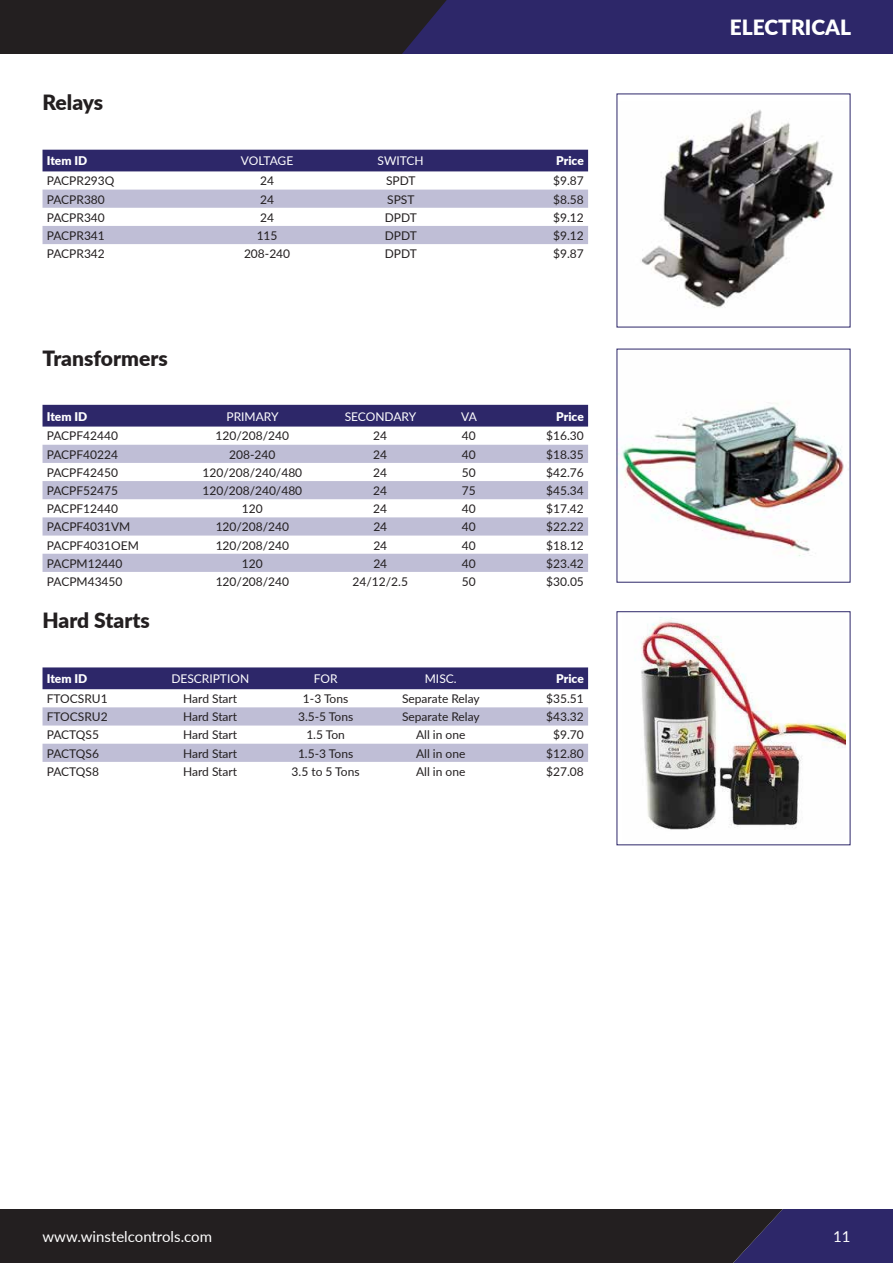
<style>
.page{position:relative;width:893px;height:1263px;background:#fff}
.page>*{position:absolute;margin:0;border:0;box-sizing:border-box;transform-origin:0 0}
.t1{font:900 21px "Lato";color:#231f20}
.t2{font:900 21px "Lato";color:#fff}
.t3{font:15px "Lato";color:#fff}
.t4{font:12px "Lato";color:#231f20}
.t5{font:12px "Lato";color:#fff}
.t6{font:900 12px "Lato";letter-spacing:-.005em;color:#fff}
.t7{font:12px "Lato";letter-spacing:-.02em;color:#fff}
</style>
<div class="page">
<div style="left:43px;top:150px;width:545px;height:21px;background:#2d2769"></div>
<svg style="left:43px;top:190px;width:545px;height:54px"></svg>
<img style="left:641px;top:110px;width:193px;height:198px">
<div style="left:43px;top:405px;width:545px;height:22px;background:#2d2769"></div>
<svg style="left:43px;top:445px;width:545px;height:127px;fill:#bfbed6"></svg>
<img style="left:619px;top:402px;width:225px;height:155px">
<div style="left:43px;top:667px;width:545px;height:22px;background:#2d2769"></div>
<svg style="left:43px;top:707px;width:545px;height:55px"></svg>
<img style="left:640px;top:617px;width:205px;height:213px">
<div style="left:0;top:0;width:893px;height:54px;background:#231f20"></div>
<div style="left:402px;top:0;width:491px;height:54px;background:#2d2769"></div>
<svg style="left:0;top:1209px;width:893px;height:54px;background:#24202b"></svg>
<h1 class="t1" style="left:43px;top:87px;width:62px">Relays</h1>
<p class="t6" style="left:47px;top:152px;width:42px">Item ID</p>
<p class="t7" style="left:241px;top:152px;width:54px">VOLTAGE</p>
<p class="t5" style="left:378px;top:152px;width:48px">SWITCH</p>
<p class="t6" style="left:556px;top:152px;width:29px">Price</p>
<p class="t4" style="left:47px;top:172px;width:69px">PACPR293Q</p>
<p class="t4" style="left:260px;top:172px;width:15px">24</p>
<p class="t4" style="left:386px;top:172px;width:31px">SPDT</p>
<p class="t4" style="left:553px;top:172px;width:32px">$9.87</p>
<p class="t4" style="left:47px;top:191px;width:60px">PACPR380</p>
<p class="t4" style="left:260px;top:191px;width:15px">24</p>
<p class="t4" style="left:387px;top:191px;width:29px">SPST</p>
<p class="t4" style="left:553px;top:191px;width:32px">$8.58</p>
<p class="t4" style="left:47px;top:209px;width:60px">PACPR340</p>
<p class="t4" style="left:260px;top:209px;width:15px">24</p>
<p class="t4" style="left:385px;top:209px;width:34px">DPDT</p>
<p class="t4" style="left:553px;top:209px;width:32px">$9.12</p>
<p class="t4" style="left:47px;top:227px;width:60px">PACPR341</p>
<p class="t4" style="left:257px;top:227px;width:22px">115</p>
<p class="t4" style="left:385px;top:227px;width:34px">DPDT</p>
<p class="t4" style="left:553px;top:227px;width:32px">$9.12</p>
<p class="t4" style="left:47px;top:245px;width:60px">PACPR342</p>
<p class="t4" style="left:244px;top:245px;width:48px">208-240</p>
<p class="t4" style="left:385px;top:245px;width:34px">DPDT</p>
<p class="t4" style="left:553px;top:245px;width:32px">$9.87</p>
<h1 class="t1" style="left:43px;top:342px;width:127px">Transformers</h1>
<p class="t6" style="left:47px;top:407px;width:42px">Item ID</p>
<p class="t5" style="left:227px;top:408px;width:54px">PRIMARY</p>
<p class="t5" style="left:345px;top:408px;width:73px">SECONDARY</p>
<p class="t5" style="left:461px;top:408px;width:17px">VA</p>
<p class="t6" style="left:556px;top:407px;width:29px">Price</p>
<p class="t4" style="left:47px;top:427px;width:73px">PACPF42440</p>
<p class="t4" style="left:216px;top:427px;width:75px">120/208/240</p>
<p class="t4" style="left:373px;top:427px;width:15px">24</p>
<p class="t4" style="left:462px;top:427px;width:15px">40</p>
<p class="t4" style="left:546px;top:427px;width:39px">$16.30</p>
<p class="t4" style="left:47px;top:446px;width:73px">PACPF40224</p>
<p class="t4" style="left:229px;top:446px;width:48px">208-240</p>
<p class="t4" style="left:373px;top:446px;width:15px">24</p>
<p class="t4" style="left:462px;top:446px;width:15px">40</p>
<p class="t4" style="left:546px;top:446px;width:39px">$18.35</p>
<p class="t4" style="left:47px;top:464px;width:73px">PACPF42450</p>
<p class="t4" style="left:202px;top:464px;width:101px">120/208/240/480</p>
<p class="t4" style="left:373px;top:464px;width:15px">24</p>
<p class="t4" style="left:462px;top:464px;width:15px">50</p>
<p class="t4" style="left:546px;top:464px;width:39px">$42.76</p>
<p class="t4" style="left:47px;top:482px;width:73px">PACPF52475</p>
<p class="t4" style="left:202px;top:482px;width:101px">120/208/240/480</p>
<p class="t4" style="left:373px;top:482px;width:15px">24</p>
<p class="t4" style="left:462px;top:482px;width:15px">75</p>
<p class="t4" style="left:546px;top:482px;width:39px">$45.34</p>
<p class="t4" style="left:47px;top:500px;width:73px">PACPF12440</p>
<p class="t4" style="left:242px;top:500px;width:22px">120</p>
<p class="t4" style="left:373px;top:500px;width:15px">24</p>
<p class="t4" style="left:462px;top:500px;width:15px">40</p>
<p class="t4" style="left:546px;top:500px;width:39px">$17.42</p>
<p class="t4" style="left:47px;top:518px;width:85px">PACPF4031VM</p>
<p class="t4" style="left:216px;top:518px;width:75px">120/208/240</p>
<p class="t4" style="left:373px;top:518px;width:15px">24</p>
<p class="t4" style="left:462px;top:518px;width:15px">40</p>
<p class="t4" style="left:546px;top:518px;width:39px">$22.22</p>
<p class="t4" style="left:47px;top:536px;width:94px">PACPF4031OEM</p>
<p class="t4" style="left:216px;top:536px;width:75px">120/208/240</p>
<p class="t4" style="left:373px;top:536px;width:15px">24</p>
<p class="t4" style="left:462px;top:536px;width:15px">40</p>
<p class="t4" style="left:546px;top:536px;width:39px">$18.12</p>
<p class="t4" style="left:47px;top:555px;width:77px">PACPM12440</p>
<p class="t4" style="left:242px;top:555px;width:22px">120</p>
<p class="t4" style="left:373px;top:555px;width:15px">24</p>
<p class="t4" style="left:462px;top:555px;width:15px">40</p>
<p class="t4" style="left:546px;top:555px;width:39px">$23.42</p>
<p class="t4" style="left:47px;top:573px;width:77px">PACPM43450</p>
<p class="t4" style="left:216px;top:573px;width:75px">120/208/240</p>
<p class="t4" style="left:353px;top:573px;width:57px">24/12/2.5</p>
<p class="t4" style="left:462px;top:573px;width:15px">50</p>
<p class="t4" style="left:546px;top:573px;width:39px">$30.05</p>
<h1 class="t1" style="left:43px;top:605px;width:109px">Hard Starts</h1>
<p class="t6" style="left:47px;top:670px;width:42px">Item ID</p>
<p class="t5" style="left:171px;top:670px;width:79px">DESCRIPTION</p>
<p class="t5" style="left:314px;top:670px;width:25px">FOR</p>
<p class="t5" style="left:425px;top:670px;width:33px">MISC.</p>
<p class="t6" style="left:556px;top:670px;width:29px">Price</p>
<p class="t4" style="left:47px;top:690px;width:62px">FTOCSRU1</p>
<p class="t4" style="left:183px;top:690px;width:56px">Hard Start</p>
<p class="t4" style="left:303px;top:690px;width:47px">1-3 Tons</p>
<p class="t4" style="left:402px;top:690px;width:79px">Separate Relay</p>
<p class="t4" style="left:546px;top:690px;width:39px">$35.51</p>
<p class="t4" style="left:47px;top:708px;width:62px">FTOCSRU2</p>
<p class="t4" style="left:183px;top:708px;width:56px">Hard Start</p>
<p class="t4" style="left:298px;top:708px;width:57px">3.5-5 Tons</p>
<p class="t4" style="left:402px;top:708px;width:79px">Separate Relay</p>
<p class="t4" style="left:546px;top:708px;width:39px">$43.32</p>
<p class="t4" style="left:47px;top:726px;width:54px">PACTQS5</p>
<p class="t4" style="left:183px;top:726px;width:56px">Hard Start</p>
<p class="t4" style="left:306px;top:726px;width:40px">1.5 Ton</p>
<p class="t4" style="left:416px;top:726px;width:51px">All in one</p>
<p class="t4" style="left:553px;top:726px;width:32px">$9.70</p>
<p class="t4" style="left:47px;top:745px;width:54px">PACTQS6</p>
<p class="t4" style="left:183px;top:745px;width:56px">Hard Start</p>
<p class="t4" style="left:298px;top:745px;width:57px">1.5-3 Tons</p>
<p class="t4" style="left:416px;top:745px;width:51px">All in one</p>
<p class="t4" style="left:546px;top:745px;width:39px">$12.80</p>
<p class="t4" style="left:47px;top:763px;width:54px">PACTQS8</p>
<p class="t4" style="left:183px;top:763px;width:56px">Hard Start</p>
<p class="t4" style="left:292px;top:763px;width:69px">3.5 to 5 Tons</p>
<p class="t4" style="left:416px;top:763px;width:51px">All in one</p>
<p class="t4" style="left:546px;top:763px;width:39px">$27.08</p>
<h1 class="t2" style="left:730px;top:12px;width:123px">ELECTRICAL</h1>
<p class="t3" style="left:43px;top:1226px;width:171px">www.winstelcontrols.com</p>
<p class="t3" style="left:833px;top:1226px;width:19px">11</p>
</div>
